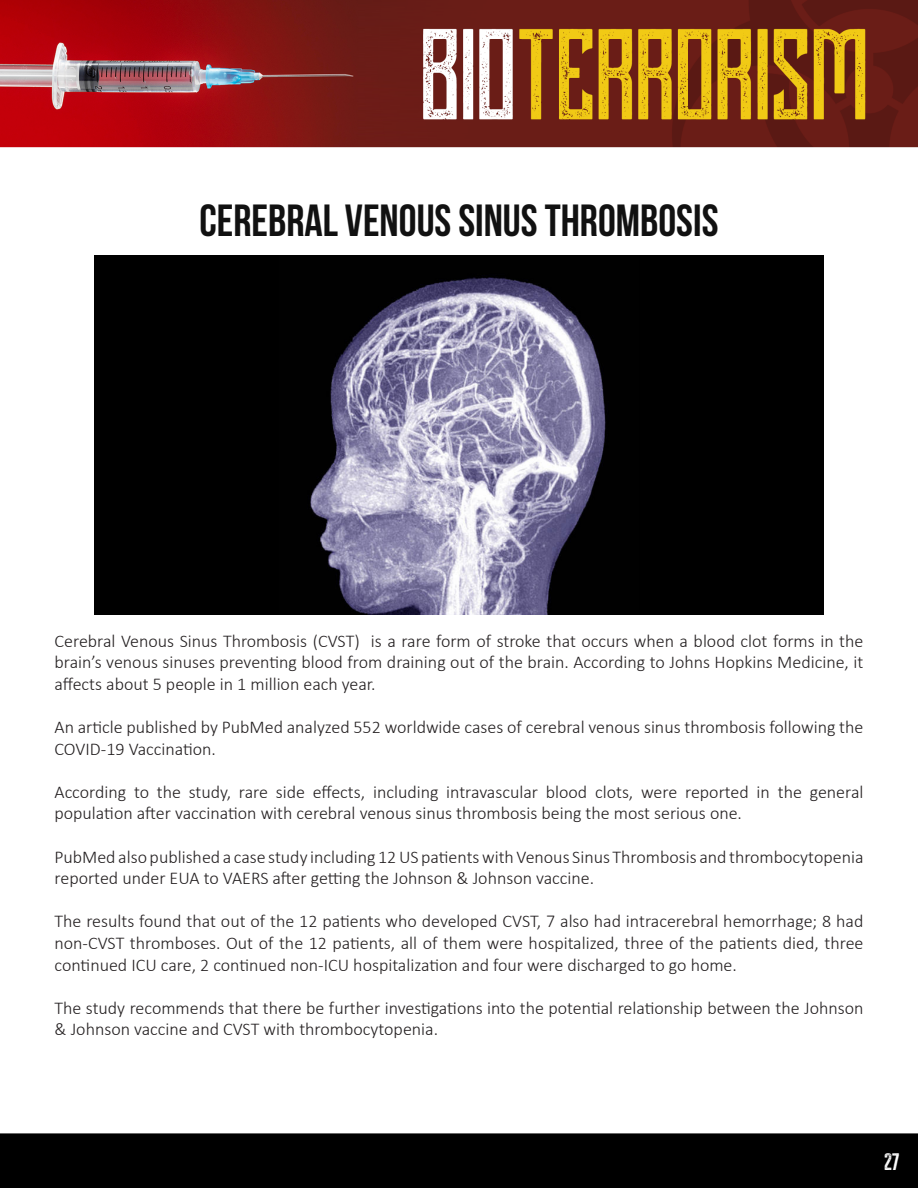
<style>
.page{position:relative;width:918px;height:1188px;background:#fff}
.page>*{position:absolute;margin:0;border:0;box-sizing:border-box;transform-origin:0 0}
.t1{font:700 45px "Bebas Neue";color:#111}
.t2{font:19.5px "Cheddar Gothic Rough";color:#fff}
.t3{font:300 18px/21.6px "Calibri";color:#231f20}
</style>
<div class="page">
<img style="left:0;top:0;width:918px;height:1188px">
<div style="left:94px;top:255px;width:730px;height:359px;background:#000"></div>
<img style="left:310px;top:277px;width:296px;height:337px">
<p class="t1" style="left:200px;top:196px;width:520px">CEREBRAL VENOUS SINUS THROMBOSIS</p>
<p class="t3" style="left:55px;top:630px;width:810px;text-align:justify">Cerebral Venous Sinus Thrombosis (CVST) is a rare form of stroke that occurs when a blood clot forms in the brain’s venous sinuses preventing blood from draining out of the brain. According to Johns Hopkins Medicine, it affects about 5 people in 1 million each year.</p>
<p class="t3" style="left:55px;top:716px;width:810px">An article published by PubMed analyzed 552 worldwide cases of cerebral venous sinus thrombosis following the<br>COVID-19 Vaccination.</p>
<p class="t3" style="left:55px;top:781px;width:810px">According to the study, rare side effects, including intravascular blood clots, were reported in the general population after vaccination with cerebral venous sinus thrombosis being the most serious one.</p>
<p class="t3" style="left:55px;top:846px;width:810px">PubMed also published a case study including 12 US patients with Venous Sinus Thrombosis and thrombocytopenia reported under EUA to VAERS after getting the Johnson &amp; Johnson vaccine.</p>
<p class="t3" style="left:55px;top:911px;width:810px;text-align:justify">The results found that out of the 12 patients who developed CVST, 7 also had intracerebral hemorrhage; 8 had non-CVST thromboses. Out of the 12 patients, all of them were hospitalized, three of the patients died, three continued ICU care, 2 continued non-ICU hospitalization and four were discharged to go home.</p>
<p class="t3" style="left:55px;top:997px;width:810px">The study recommends that there be further investigations into the potential relationship between the Johnson &amp; Johnson vaccine and CVST with thrombocytopenia.</p>
<p class="t2" style="left:884px;top:1149px;width:17px">27</p>
</div>
